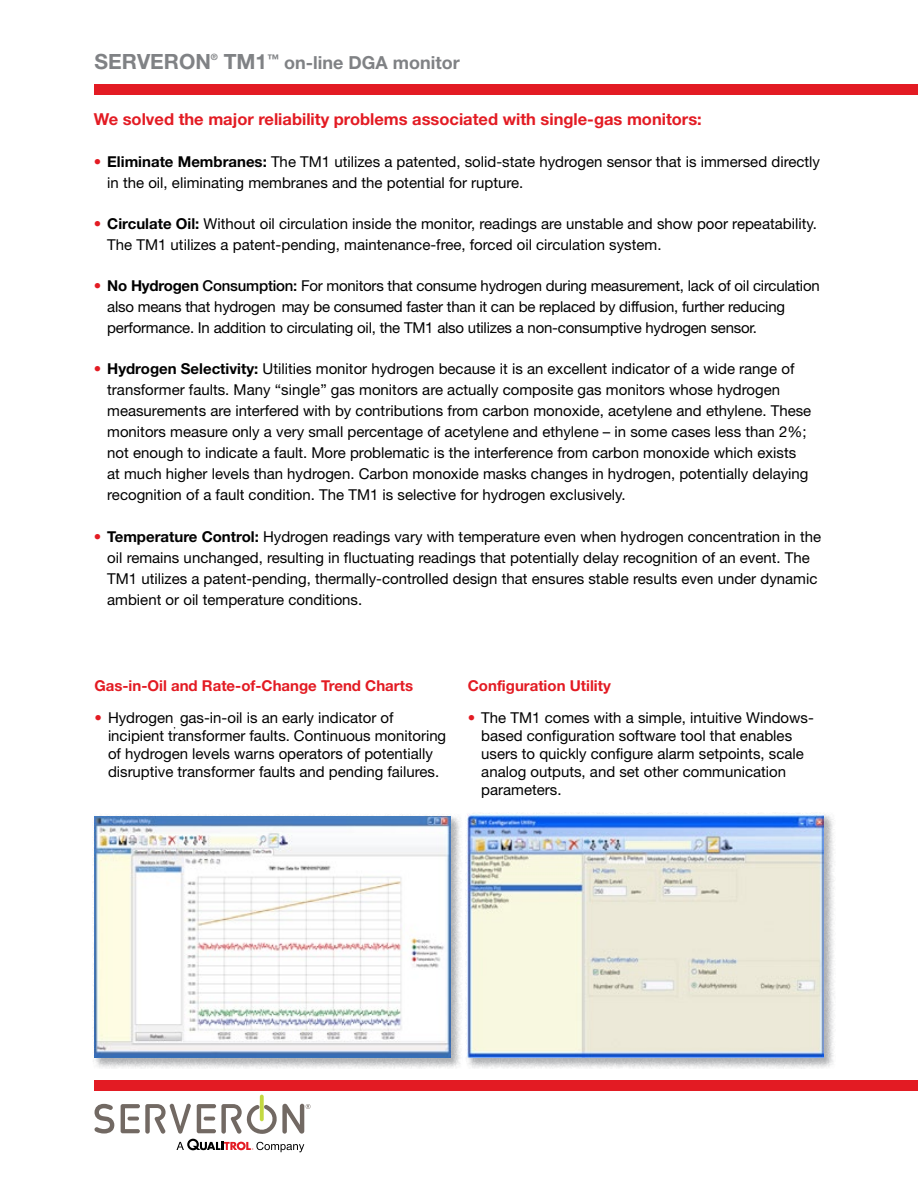
<style>
.page{position:relative;width:918px;height:1188px;background:#fff}
.page>*{position:absolute;margin:0;border:0;box-sizing:border-box;transform-origin:0 0}
.t1{font:700 21px "Helvetica Neue";color:#808285}
.t2{font:700 18px "Helvetica Neue";color:#808285}
.t3{font:700 16.5px "Helvetica Neue";color:#e31b23}
.t4{font:15px/21px "Helvetica Neue";color:#000}
.t5{font:700 15px "Helvetica Neue";color:#e31b23}
.t6{font:700 8.7px "Helvetica Neue";color:#808285}
.s1{font-size:21px}
.s2{color:#e31b23}
.s3{font-weight:700}
.s4{font-family:"Helvetica Neue CE";font-weight:500}
</style>
<div class="page">
<svg style="left:260px;top:1095px;width:4px;height:26px"></svg>
<svg style="left:121px;top:1104px;width:189px;height:48px"></svg>
<svg style="left:94px;top:1104px;width:20px;height:30px"></svg>
<div style="left:94px;top:84px;width:824px;height:10px;background:#e31b23"></div>
<div style="left:94px;top:1080px;width:824px;height:11px;background:#e31b23"></div>
<div style="left:92px;top:814px;width:370px;height:255px;background:#939598;opacity:.75"></div>
<img style="left:94px;top:817px;width:356px;height:241px">
<div style="left:465px;top:813px;width:371px;height:256px;background:#939598;opacity:.75"></div>
<img style="left:468px;top:814px;width:356px;height:244px">
<h1 class="t1" style="left:94px;top:48px;width:118px">SERVERON</h1>
<p class="t6" style="left:211px;top:51px;width:8px">®</p>
<p class="t2" style="left:224px;top:51px;width:238px"><span class="s1">TM1</span><sup>™</sup> on-line DGA monitor</p>
<p class="t3" style="left:94px;top:109px;width:610px">We solved the major reliability problems associated with single-gas monitors:</p>
<p class="t4" style="left:107px;top:151px;width:714px;text-indent:-14px"><span class="s2">•</span> <span class="s3">Eliminate Membranes:</span> The TM1 utilizes a patented, solid-state hydrogen sensor that is immersed directly in the oil, eliminating membranes and the potential for rupture.</p>
<p class="t4" style="left:107px;top:213px;width:711px;text-indent:-14px"><span class="s2">•</span> <span class="s3">Circulate Oil:</span> Without oil circulation inside the monitor, readings are unstable and show poor repeatability.<br>The TM1 utilizes a patent-pending, maintenance-free, forced oil circulation system.</p>
<p class="t4" style="left:107px;top:275px;width:714px;text-indent:-14px"><span class="s2">•</span> <span class="s3">No Hydrogen</span> <span class="s4">Consumption:</span> For monitors that consume hydrogen during measurement, lack of oil circulation also means that hydrogen may be consumed faster than it can be replaced by diffusion, further reducing performance. In addition to circulating oil, the TM1 also utilizes a non-consumptive hydrogen sensor.</p>
<p class="t4" style="left:107px;top:358px;width:706px;text-indent:-14px"><span class="s2">•</span> <span class="s3">Hydrogen Selectivity:</span> Utilities monitor hydrogen because it is an excellent indicator of a wide range of transformer faults. Many “single” gas monitors are actually composite gas monitors whose hydrogen measurements are interfered with by contributions from carbon monoxide, acetylene and ethylene. These monitors measure only a very small percentage of acetylene and ethylene – in some cases less than 2%; not enough to indicate a fault. More problematic is the interference from carbon monoxide which exists at much higher levels than hydrogen. Carbon monoxide masks changes in hydrogen, potentially delaying recognition of a fault condition. The TM1 is selective for hydrogen exclusively.</p>
<p class="t4" style="left:107px;top:526px;width:715px;text-indent:-14px"><span class="s2">•</span> <span class="s3">Temperature Control:</span> Hydrogen readings vary with temperature even when hydrogen concentration in the oil remains unchanged, resulting in fluctuating readings that potentially delay recognition of an event. The TM1 utilizes a patent-pending, thermally-controlled design that ensures stable results even under dynamic ambient or oil temperature conditions.</p>
<p class="t5" style="left:94px;top:676px;width:320px">Gas-in-Oil and Rate-of-Change Trend Charts</p>
<p class="t4" style="left:108px;top:708px;width:340px;line-height:18px;text-indent:-14px"><span class="s2">•</span> Hydrogen<sub>,</sub> gas-in-oil is an early indicator of incipient transformer faults. Continuous monitoring of hydrogen levels warns operators of potentially disruptive transformer faults and pending failures.</p>
<p class="t5" style="left:468px;top:676px;width:144px">Configuration Utility</p>
<p class="t4" style="left:481px;top:708px;width:334px;line-height:18px;text-indent:-14px"><span class="s2">•</span> The TM1 comes with a simple, intuitive Windows&shy;based configuration software tool that enables users to quickly configure alarm setpoints, scale analog outputs, and set other communication parameters.</p>
</div>
